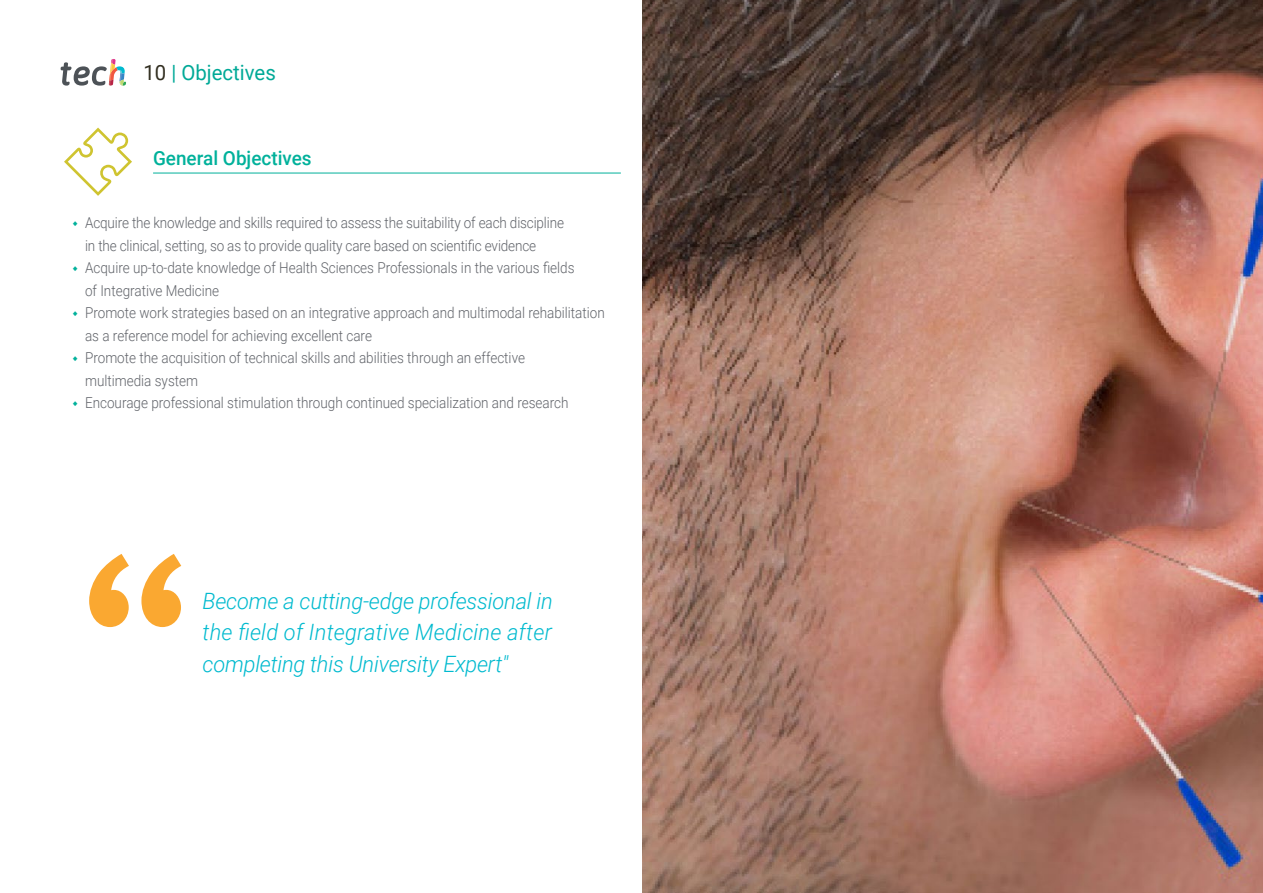
<style>
.page{position:relative;width:1263px;height:893px;background:#fff}
.page>*{position:absolute;margin:0;border:0;box-sizing:border-box;transform-origin:0 0}
.t1{font:italic 300 22.5px/31.5px "Roboto";letter-spacing:-.01em;color:#00bacf;text-align:justify}
.t2{font:21px "Roboto";color:#00a997}
.t3{font:500 19.5px "Roboto";color:#00b19b}
.t4{font:300 15px/22.5px "Roboto";color:#61646a;scale:.9 1}
.s1{color:#312e20}
</style>
<div class="page">
<hr style="left:153px;top:173px;width:468px;height:1px;background:#00b19b">
<svg style="left:64px;top:128px;width:68px;height:68px"></svg>
<img style="left:642px;top:0;width:621px;height:893px">
<svg style="left:61px;top:59px;width:65px;height:27px"></svg>
<svg style="left:89px;top:554px;width:92px;height:73px"></svg>
<h2 class="t2" style="left:144px;top:57px;width:134px"><span class="s1">10</span> | Objectives</h2>
<h3 class="t3" style="left:153px;top:144px;width:160px">General Objectives</h3>
<p class="t4" style="left:85px;top:211px;width:579px">Acquire the knowledge and skills required to assess the suitability of each discipline<br>in the clinical, setting, so as to provide quality care based on scientific evidence<br>Acquire up-to-date knowledge of Health Sciences Professionals in the various fields<br>of Integrative Medicine<br>Promote work strategies based on an integrative approach and multimodal rehabilitation as a reference model for achieving excellent care<br>Promote the acquisition of technical skills and abilities through an effective<br>multimedia system<br>Encourage professional stimulation through continued specialization and research</p>
<h1 class="t1" style="left:203px;top:584px;width:352px">Become a cutting-edge professional in the field of Integrative Medicine after completing this University Expert"</h1>
</div>
